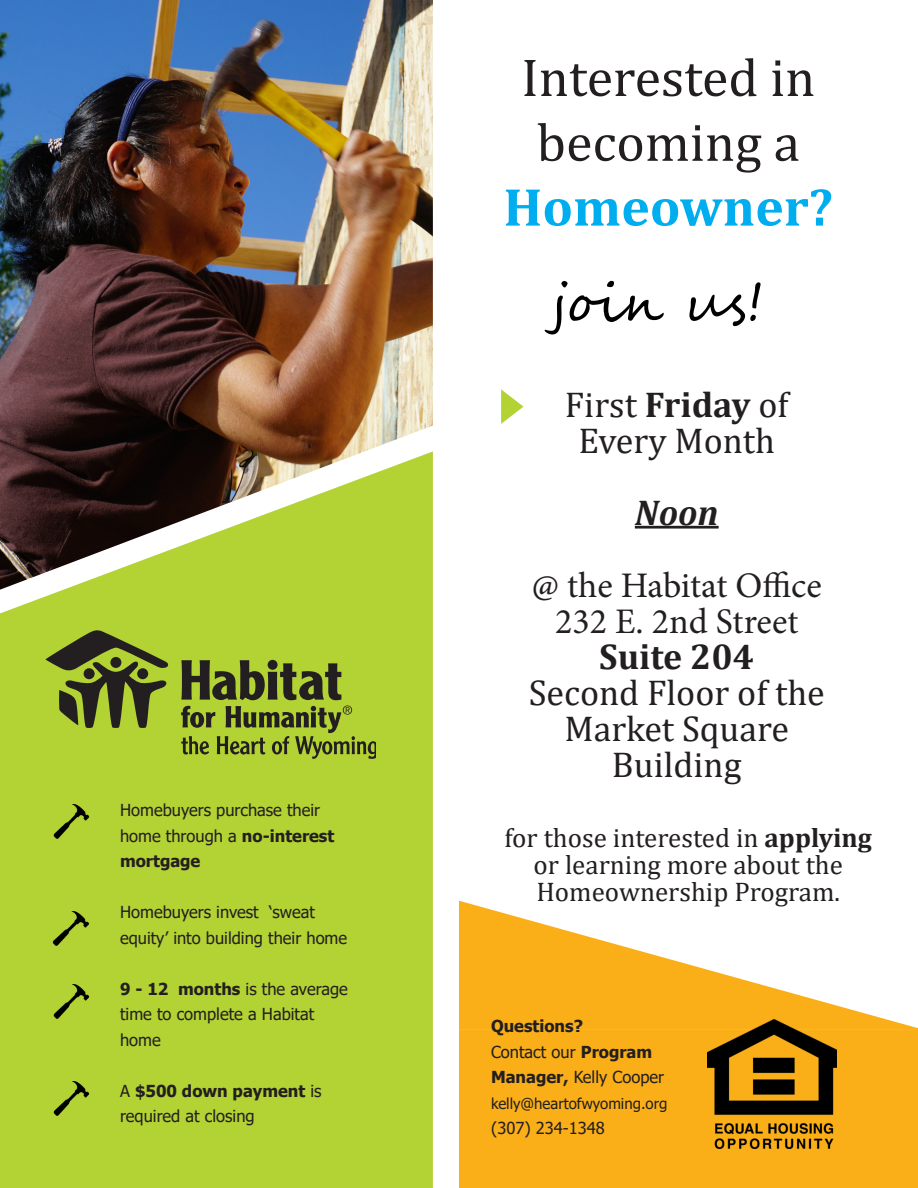
<style>
.page{position:relative;width:918px;height:1188px;background:#fff}
.page>*{position:absolute;margin:0;border:0;box-sizing:border-box;transform-origin:0 0}
.t1{font:700 54px/64.8px "Cambria";color:#00aeef;text-align:center}
.t2{font:54px "Cambria";color:#231f20}
.t3{font:54px "Segoe Script";color:#000}
.t4{font:36px/36px "Cambria";color:#231f20;text-align:center}
.t5{font:36px/36px "Minion Pro";color:#231f20;text-align:center}
.t6{font:700 36px "Cambria";color:#231f20}
.t7{font:italic 700 36px "Cambria";color:#231f20}
.t8{font:27px/27px "Cambria";color:#231f20;text-align:center}
.t9{font:16.5px/25.5px "Tahoma";color:#231f20}
.t10{font:700 16.5px "Tahoma";color:#231f20}
.t11{font:15px "Tahoma";color:#231f20}
.s1{font-weight:700}
.s2{font-weight:400;color:#231f20}
</style>
<div class="page">
<svg style="left:459px;top:900px;width:459px;height:130px"></svg>
<div style="left:459px;top:1030px;width:459px;height:158px;background:#faaf18"></div>
<img style="left:0;top:0;width:433px;height:451px">
<svg style="left:0;top:451px;width:433px;height:737px;fill:#b3d234"></svg>
<hr style="left:635px;top:526px;width:84px;height:3px;background:#231f20">
<img style="left:707px;top:1020px;width:130px;height:128px">
<img style="left:46px;top:799px;width:51px;height:51px">
<img style="left:45px;top:907px;width:51px;height:51px">
<img style="left:46px;top:980px;width:51px;height:51px">
<img style="left:46px;top:1077px;width:51px;height:51px">
<svg style="left:501px;top:389px;width:22px;height:35px"></svg>
<svg style="left:45px;top:630px;width:125px;height:98px"></svg>
<svg style="left:181px;top:660px;width:194px;height:99px"></svg>
<p class="t9" style="left:120px;top:799px;width:216px">Homebuyers purchase their home through a <span class="s1">no-interest mortgage</span></p>
<p class="t9" style="left:120px;top:901px;width:229px">Homebuyers invest ‘sweat equity’ into building their home</p>
<p class="t9" style="left:120px;top:977px;width:229px"><span class="s1">9 - 12 months</span> is the average time to complete a Habitat home</p>
<p class="t9" style="left:120px;top:1079px;width:203px">A <span class="s1">$500 down payment</span> is required at closing</p>
<p class="t2" style="left:521px;top:46px;width:296px">Interested in</p>
<p class="t1" style="left:503px;top:108px;width:331px"><span class="s2">becoming a<br></span>Homeowner?</p>
<p class="t3" style="left:550px;top:259px;width:216px">join us!</p>
<p class="t4" style="left:565px;top:387px;width:225px">First <span class="s1">Friday</span> of</p>
<p class="t4" style="left:578px;top:423px;width:198px">Every Month</p>
<p class="t7" style="left:635px;top:488px;width:85px">Noon</p>
<p class="t5" style="left:532px;top:568px;width:291px">@ the Habitat Office<br>232 E. 2nd Street</p>
<p class="t6" style="left:599px;top:632px;width:156px">Suite 204</p>
<p class="t4" style="left:529px;top:675px;width:298px">Second Floor of the<br>Market Square</p>
<p class="t4" style="left:612px;top:747px;width:131px">Building</p>
<p class="t8" style="left:504px;top:824px;width:369px">for those interested in <span class="s1">applying </span>or learning more about the</p>
<p class="t8" style="left:536px;top:878px;width:305px">Homeownership Program.</p>
<p class="t10" style="left:491px;top:1015px;width:93px">Questions?</p>
<p class="t9" style="left:491px;top:1040px;width:175px">Contact our <span class="s1">Program<br>Manager,</span> Kelly Cooper</p>
<p class="t11" style="left:491px;top:1093px;width:178px">kelly@heartofwyoming.org</p>
<p class="t9" style="left:491px;top:1116px;width:115px">(307) 234-1348</p>
</div>
